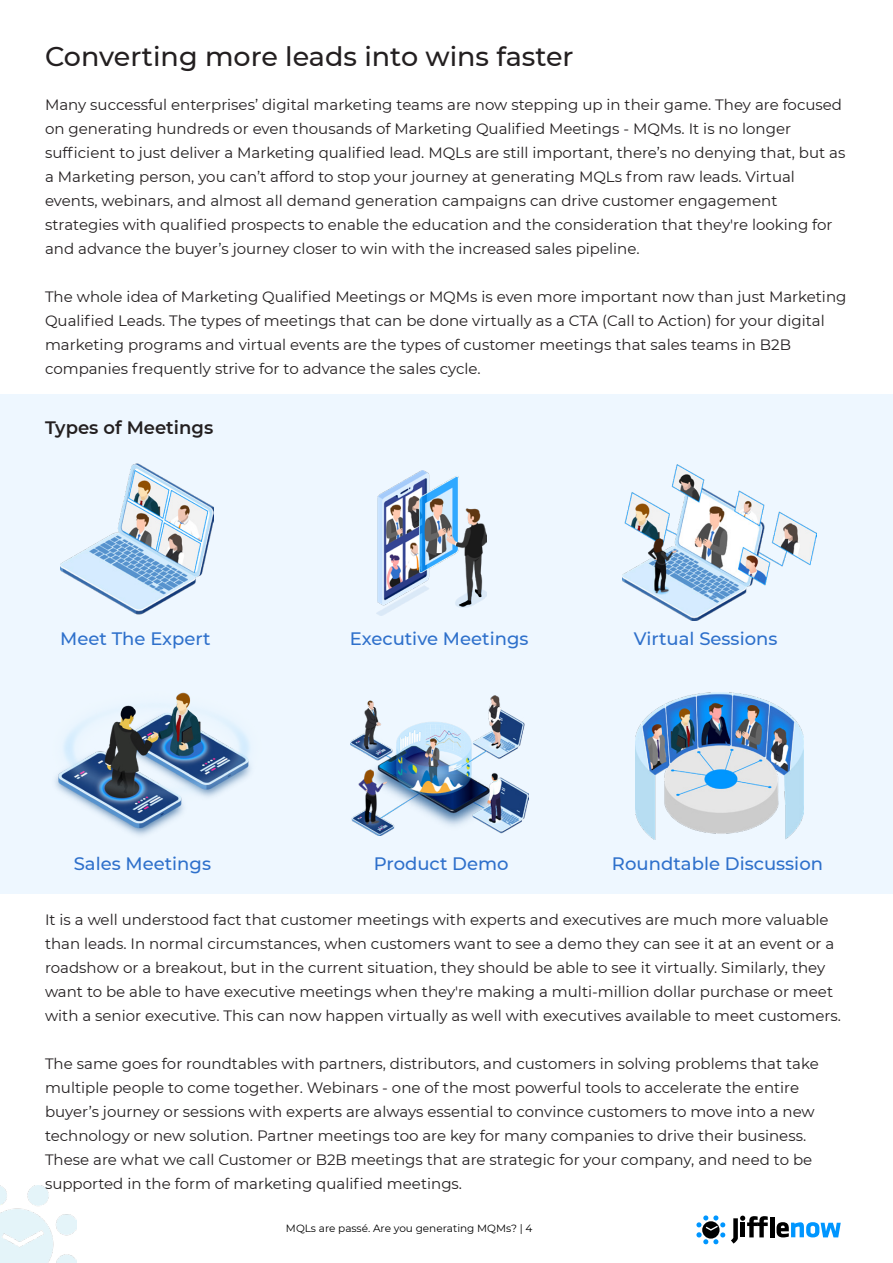
<style>
.page{position:relative;width:893px;height:1263px;background:#fff}
.page>*{position:absolute;margin:0;border:0;box-sizing:border-box;transform-origin:0 0}
.t1{font:500 27px "Montserrat";color:#231f20}
.t2{font:500 18px "Montserrat";color:#2e70cb}
.t3{font:600 18px "Montserrat";color:#231f20}
.t4{font:15px/24px "Montserrat";color:#231f20}
.t5{font:10.5px "Montserrat";color:#000}
</style>
<div class="page">
<div style="left:0;top:394px;width:893px;height:500px;background:#eef7ff"></div>
<img style="left:60px;top:463px;width:153px;height:152px">
<img style="left:376px;top:470px;width:110px;height:145px">
<img style="left:623px;top:465px;width:193px;height:155px">
<img style="left:55px;top:692px;width:196px;height:144px">
<img style="left:351px;top:696px;width:177px;height:139px">
<img style="left:635px;top:692px;width:169px;height:147px">
<svg style="left:731px;top:1215px;width:37px;height:28px"></svg>
<hr style="left:770px;top:1217px;width:4px;height:20px;background:#000">
<svg style="left:776px;top:1222px;width:65px;height:15px"></svg>
<svg style="left:696px;top:1215px;width:29px;height:29px"></svg>
<img style="left:0;top:1185px;width:77px;height:78px">
<h1 class="t1" style="left:45px;top:38px;width:530px">Converting more leads into wins faster</h1>
<p class="t4" style="left:45px;top:92px;width:802px">Many successful enterprises’ digital marketing teams are now stepping up in their game. They are focused on generating hundreds or even thousands of Marketing Qualified Meetings - MQMs. It is no longer sufficient to just deliver a Marketing qualified lead. MQLs are still important, there’s no denying that, but as a Marketing person, you can’t afford to stop your journey at generating MQLs from raw leads. Virtual events, webinars, and almost all demand generation campaigns can drive customer engagement strategies with qualified prospects to enable the education and the consideration that they're looking for and advance the buyer’s journey closer to win with the increased sales pipeline.</p>
<p class="t4" style="left:45px;top:284px;width:803px">The whole idea of Marketing Qualified Meetings or MQMs is even more important now than just Marketing Qualified Leads. The types of meetings that can be done virtually as a CTA (Call to Action) for your digital marketing programs and virtual events are the types of customer meetings that sales teams in B2B companies frequently strive for to advance the sales cycle.</p>
<p class="t3" style="left:45px;top:415px;width:170px">Types of Meetings</p>
<p class="t2" style="left:60px;top:626px;width:152px">Meet The Expert</p>
<p class="t2" style="left:350px;top:626px;width:180px">Executive Meetings</p>
<p class="t2" style="left:634px;top:626px;width:145px">Virtual Sessions</p>
<p class="t2" style="left:74px;top:851px;width:139px">Sales Meetings</p>
<p class="t2" style="left:374px;top:851px;width:136px">Product Demo</p>
<p class="t2" style="left:612px;top:851px;width:213px">Roundtable Discussion</p>
<p class="t4" style="left:45px;top:907px;width:797px">It is a well understood fact that customer meetings with experts and executives are much more valuable than leads. In normal circumstances, when customers want to see a demo they can see it at an event or a roadshow or a breakout, but in the current situation, they should be able to see it virtually. Similarly, they want to be able to have executive meetings when they're making a multi-million dollar purchase or meet with a senior executive. This can now happen virtually as well with executives available to meet customers.</p>
<p class="t4" style="left:45px;top:1051px;width:775px">The same goes for roundtables with partners, distributors, and customers in solving problems that take multiple people to come together. Webinars - one of the most powerful tools to accelerate the entire buyer’s journey or sessions with experts are always essential to convince customers to move into a new technology or new solution. Partner meetings too are key for many companies to drive their business.<br>These are what we call Customer or B2B meetings that are strategic for your company, and need to be supported in the form of marketing qualified meetings.</p>
<p class="t5" style="left:286px;top:1221px;width:248px">MQLs are passé. Are you generating MQMs? | 4</p>
</div>
